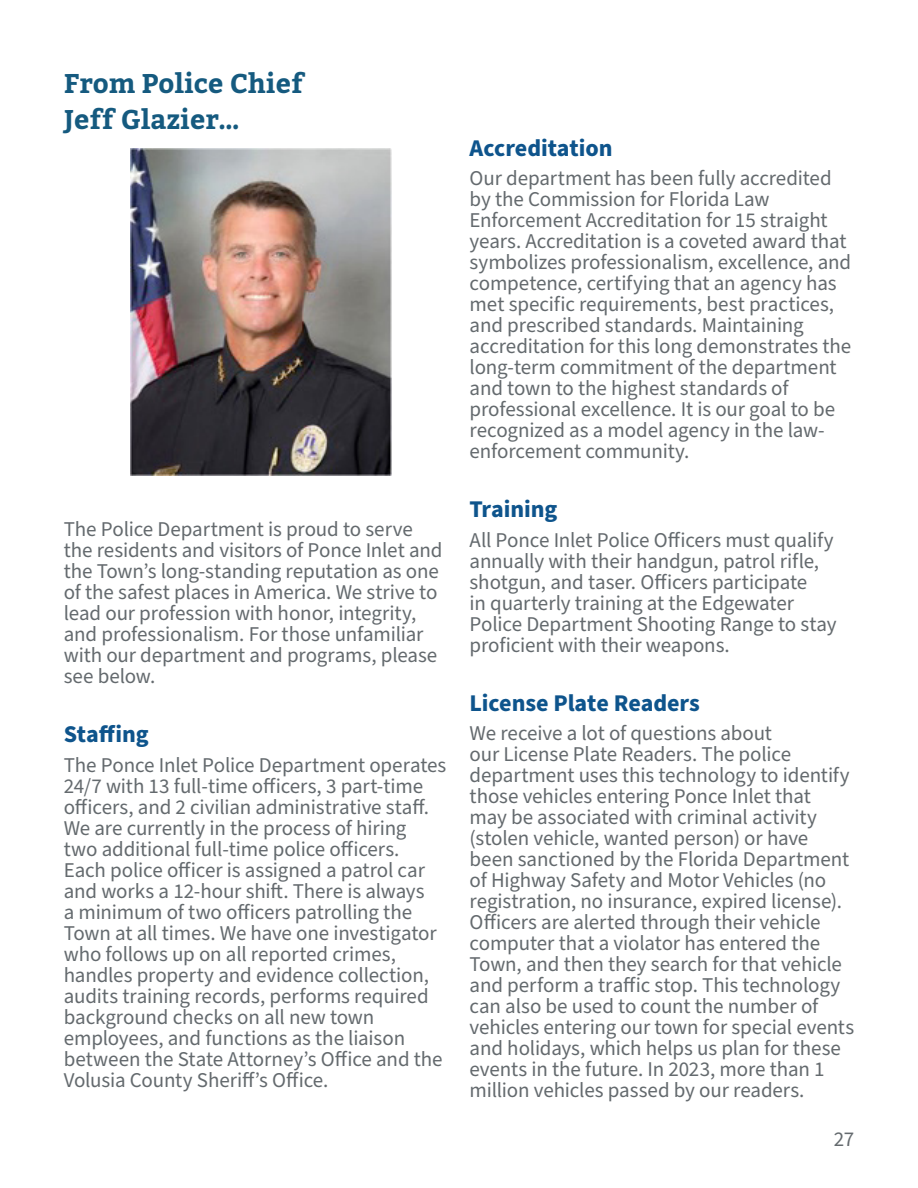
<style>
.page{position:relative;width:918px;height:1188px;background:#fff}
.page>*{position:absolute;margin:0;border:0;box-sizing:border-box;transform-origin:0 0}
.t1{font:700 27px/36px "Bitter";color:#155a7f}
.t2{font:700 24px "Source Sans Pro";letter-spacing:-.005em;color:#0e548c}
.t3{font:21px/21px "Source Sans Pro";letter-spacing:-.01em;color:#646a6e}
</style>
<div class="page">
<img style="left:131px;top:148px;width:261px;height:328px">
<p class="t1" style="left:64px;top:66px;width:241px">From Police Chief<br>Jeff Glazier…</p>
<p class="t3" style="left:64px;top:519px;width:380px">The Police Department is proud to serve the residents and visitors of Ponce Inlet and the Town’s long-standing reputation as one of the safest places in America. We strive to lead our profession with honor, integrity, and professionalism. For those unfamiliar with our department and programs, please see below.</p>
<p class="t2" style="left:64px;top:718px;width:87px">Staffing</p>
<p class="t3" style="left:64px;top:755px;width:384px">The Ponce Inlet Police Department operates 24/7 with 13 full-time officers, 3 part-time officers, and 2 civilian administrative staff.<br>We are currently in the process of hiring<br>two additional full-time police officers.<br>Each police officer is assigned a patrol car and works a 12-hour shift. There is always<br>a minimum of two officers patrolling the Town at all times. We have one investigator who follows up on all reported crimes, handles property and evidence collection, audits training records, performs required background checks on all new town employees, and functions as the liaison between the State Attorney’s Office and the Volusia County Sheriff’s Office.</p>
<p class="t2" style="left:470px;top:131px;width:144px">Accreditation</p>
<p class="t3" style="left:470px;top:168px;width:383px">Our department has been fully accredited by the Commission for Florida Law Enforcement Accreditation for 15 straight years. Accreditation is a coveted award that symbolizes professionalism, excellence, and competence, certifying that an agency has met specific requirements, best practices, and prescribed standards. Maintaining accreditation for this long demonstrates the long-term commitment of the department and town to the highest standards of professional excellence. It is our goal to be recognized as a model agency in the law&shy;enforcement community.</p>
<p class="t2" style="left:470px;top:493px;width:89px">Training</p>
<p class="t3" style="left:470px;top:530px;width:369px">All Ponce Inlet Police Officers must qualify annually with their handgun, patrol rifle, shotgun, and taser. Officers participate<br>in quarterly training at the Edgewater Police Department Shooting Range to stay proficient with their weapons.</p>
<p class="t2" style="left:470px;top:686px;width:232px">License Plate Readers</p>
<p class="t3" style="left:470px;top:723px;width:386px">We receive a lot of questions about<br>our License Plate Readers. The police department uses this technology to identify those vehicles entering Ponce Inlet that<br>may be associated with criminal activity (stolen vehicle, wanted person) or have been sanctioned by the Florida Department of Highway Safety and Motor Vehicles (no registration, no insurance, expired license).<br>Officers are alerted through their vehicle computer that a violator has entered the Town, and then they search for that vehicle and perform a traffic stop. This technology can also be used to count the number of vehicles entering our town for special events and holidays, which helps us plan for these events in the future. In 2023, more than 1 million vehicles passed by our readers.</p>
<p class="t3" style="left:834px;top:1129px;width:22px">27</p>
</div>
